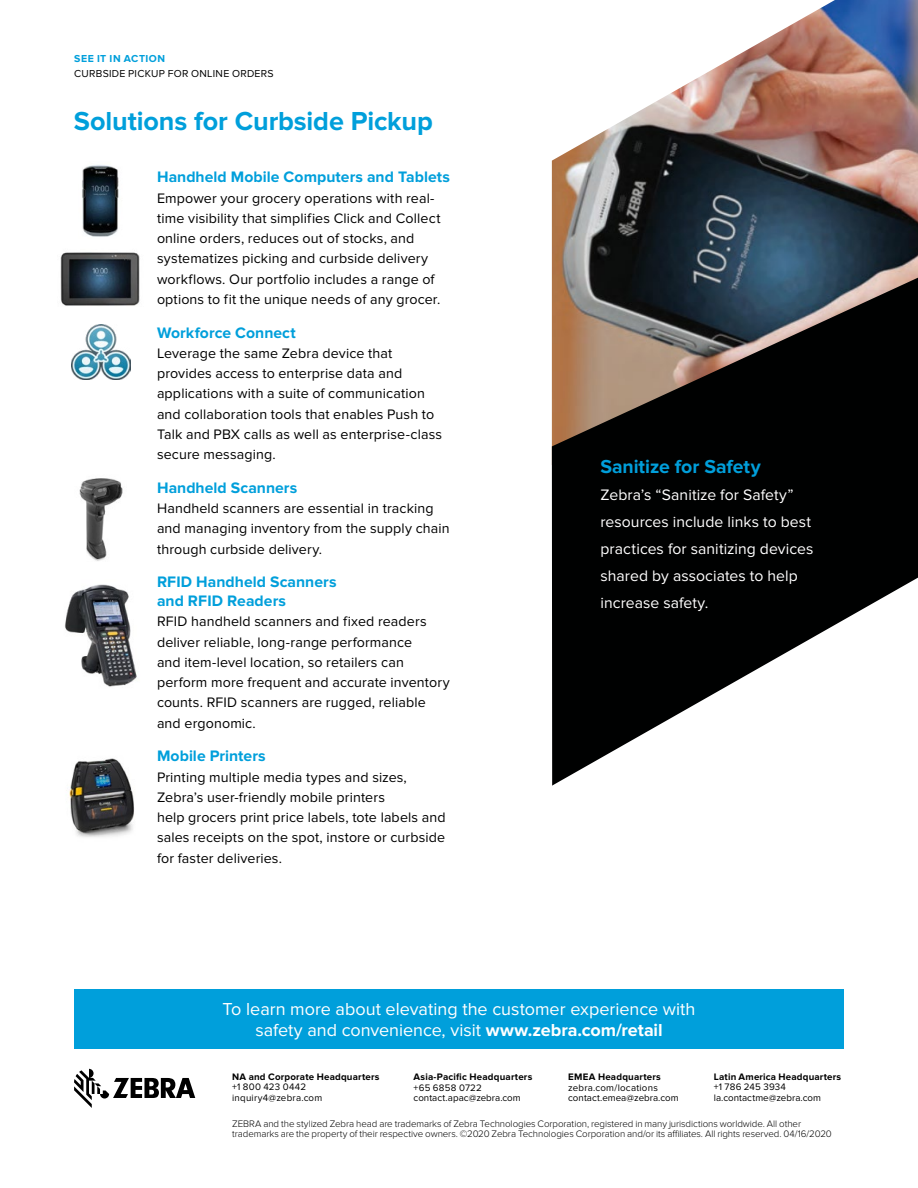
<style>
.page{position:relative;width:918px;height:1188px;background:#fff}
.page>*{position:absolute;margin:0;border:0;box-sizing:border-box;transform-origin:0 0}
.t1{font:700 27px "Proxima Nova";letter-spacing:-.005em;color:#009fdb}
.t2{font:700 19.5px "Proxima Nova";letter-spacing:-.005em;color:#009fdb}
.t3{font:18px/21px "Proxima Nova";color:#fff;text-align:center}
.t4{font:15.75px/27px "Proxima Nova";letter-spacing:.005em;color:#fff}
.t5{font:700 15.75px/18.8px "Proxima Nova";letter-spacing:.005em;color:#009fdb}
.t6{font:14.25px/20.2px "Proxima Nova";letter-spacing:.01em;color:#000}
.t7{font:10.5px "Proxima Nova";letter-spacing:.025em;color:#000}
.t8{font:700 10.5px "Proxima Nova";letter-spacing:.045em;color:#009fdb}
.t9{font:300 9.75px/10.5px "Proxima Nova";letter-spacing:-.005em;color:#000}
.t10{font:9.75px/10.5px "Proxima Nova";letter-spacing:.01em;color:#000}
.t11{font:700 9.75px "Proxima Nova";letter-spacing:.02em;color:#000}
.s1{font-weight:700}
</style>
<div class="page">
<img style="left:69px;top:758px;width:65px;height:79px">
<div style="left:74px;top:989px;width:770px;height:60px;background:#009fdb"></div>
<img style="left:552px;top:0;width:366px;height:278px">
<svg style="left:552px;top:278px;width:366px;height:300px;background:#221f1d"></svg>
<svg style="left:552px;top:578px;width:365px;height:208px"></svg>
<img style="left:82px;top:165px;width:37px;height:72px">
<img style="left:72px;top:324px;width:58px;height:55px">
<img style="left:79px;top:478px;width:44px;height:83px">
<svg style="left:74px;top:1069px;width:121px;height:39px"></svg>
<img style="left:65px;top:584px;width:72px;height:103px">
<img style="left:60px;top:252px;width:80px;height:54px">
<p class="t8" style="left:74px;top:53px;width:92px">SEE IT IN ACTION</p>
<p class="t7" style="left:74px;top:67px;width:201px">CURBSIDE PICKUP FOR ONLINE ORDERS</p>
<h1 class="t1" style="left:74px;top:105px;width:360px">Solutions for Curbside Pickup</h1>
<p class="t5" style="left:157px;top:168px;width:294px">Handheld Mobile Computers and Tablets</p>
<p class="t6" style="left:157px;top:188px;width:285px">Empower your grocery operations with real&shy;time visibility that simplifies Click and Collect online orders, reduces out of stocks, and systematizes picking and curbside delivery workflows. Our portfolio includes a range of options to fit the unique needs of any grocer.</p>
<p class="t5" style="left:157px;top:323px;width:140px">Workforce Connect</p>
<p class="t6" style="left:157px;top:343px;width:287px">Leverage the same Zebra device that provides access to enterprise data and applications with a suite of communication and collaboration tools that enables Push to Talk and PBX calls as well as enterprise-class secure messaging.</p>
<p class="t5" style="left:157px;top:479px;width:142px">Handheld Scanners</p>
<p class="t6" style="left:157px;top:498px;width:294px">Handheld scanners are essential in tracking and managing inventory from the supply chain through curbside delivery.</p>
<p class="t5" style="left:157px;top:573px;width:181px">RFID Handheld Scanners and RFID Readers</p>
<p class="t6" style="left:157px;top:612px;width:294px">RFID handheld scanners and fixed readers deliver reliable, long-range performance<br>and item-level location, so retailers can perform more frequent and accurate inventory counts. RFID scanners are rugged, reliable and ergonomic.</p>
<p class="t5" style="left:157px;top:747px;width:110px">Mobile Printers</p>
<p class="t6" style="left:157px;top:767px;width:290px">Printing multiple media types and sizes, Zebra’s user-friendly mobile printers<br>help grocers print price labels, tote labels and sales receipts on the spot, instore or curbside for faster deliveries.</p>
<h2 class="t2" style="left:600px;top:456px;width:162px">Sanitize for Safety</h2>
<p class="t4" style="left:600px;top:482px;width:214px">Zebra’s “Sanitize for Safety” resources include links to best practices for sanitizing devices shared by associates to help increase safety.</p>
<p class="t3" style="left:222px;top:999px;width:475px">To learn more about elevating the customer experience with safety and convenience, visit <span class="s1">www.zebra.com/retail</span></p>
<p class="t11" style="left:232px;top:1071px;width:149px">NA and Corporate Headquarters</p>
<p class="t10" style="left:232px;top:1082px;width:92px">+1 800 423 0442 inquiry4@zebra.com</p>
<p class="t11" style="left:414px;top:1071px;width:120px">Asia-Pacific Headquarters</p>
<p class="t10" style="left:414px;top:1082px;width:109px">+65 6858 0722 contact.apac@zebra.com</p>
<p class="t11" style="left:568px;top:1071px;width:94px">EMEA Headquarters</p>
<p class="t10" style="left:568px;top:1082px;width:112px">zebra.com/locations contact.emea@zebra.com</p>
<p class="t11" style="left:714px;top:1071px;width:129px">Latin America Headquarters</p>
<p class="t10" style="left:714px;top:1082px;width:109px">+1 786 245 3934 la.contactme@zebra.com</p>
<p class="t9" style="left:232px;top:1118px;width:601px">ZEBRA and the stylized Zebra head are trademarks of Zebra Technologies Corporation, registered in many jurisdictions worldwide. All other trademarks are the property of their respective owners. ©2020 Zebra Technologies Corporation and/or its affiliates. All rights reserved. 04/16/2020</p>
</div>
